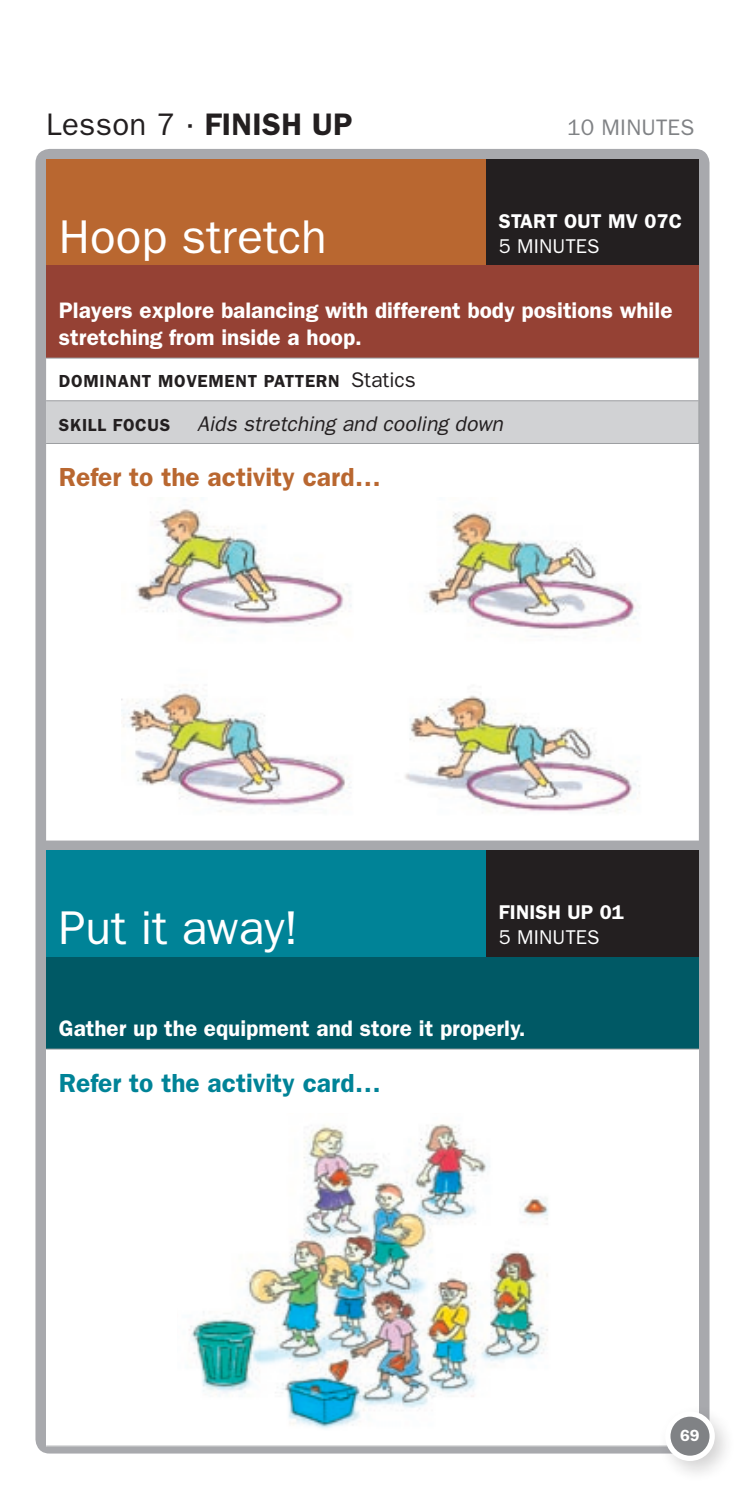
<style>
.page{position:relative;width:745px;height:1489px;background:#fff}
.page>*{position:absolute;margin:0;border:0;box-sizing:border-box;transform-origin:0 0}
.t1{font:47.5px "Franklin Gothic";color:#fff}
.t2{font:31.25px "Franklin Gothic";letter-spacing:.01em;color:#231f20}
.t3{font:600 26.25px "Franklin Gothic";color:#b96730}
.t4{font:600 26.25px "Franklin Gothic";color:#008397}
.t5{font:600 22.5px/27.5px "Franklin Gothic";color:#fff}
.t6{font:22.5px "Franklin Gothic";color:#808285}
.t7{font:italic 21.25px "Franklin Gothic";color:#231f20}
.t8{font:600 20px "Franklin Gothic";letter-spacing:.01em;color:#fff}
.t9{font:20px "Franklin Gothic";color:#fff}
.t10{font:600 17.5px "Franklin Gothic";letter-spacing:.04em;color:#231f20}
.t11{font:600 16.25px "Franklin Gothic";color:#fff}
.s1{font-weight:600}
.s2{font-weight:400;font-size:21.25px}
</style>
<div class="page">
<div style="left:35px;top:149px;width:674px;height:1304px;background:#a8a9ad;border-radius:14px"></div>
<div style="left:46px;top:159px;width:439px;height:107px;background:#b96730"></div>
<div style="left:485px;top:159px;width:213px;height:107px;background:#231f20"></div>
<div style="left:46px;top:266px;width:652px;height:92px;background:#954134"></div>
<div style="left:46px;top:358px;width:652px;height:482px;background:#fff"></div>
<div style="left:46px;top:401px;width:652px;height:42px;background:#d1d2d4"></div>
<hr style="left:698px;top:401px;width:1px;height:42px;background:#9d9fa2">
<hr style="left:46px;top:443px;width:439px;height:1px;background:#9d9fa2">
<hr style="left:485px;top:443px;width:213px;height:1px;background:#9d9fa2">
<hr style="left:46px;top:357px;width:439px;height:1px;background:#9d9fa2">
<hr style="left:485px;top:357px;width:213px;height:1px;background:#9d9fa2">
<hr style="left:698px;top:358px;width:1px;height:42px;background:#9d9fa2">
<hr style="left:46px;top:400px;width:439px;height:1px;background:#9d9fa2">
<hr style="left:485px;top:400px;width:213px;height:1px;background:#9d9fa2">
<div style="left:46px;top:850px;width:439px;height:106px;background:#008397"></div>
<div style="left:485px;top:850px;width:213px;height:106px;background:#231f20"></div>
<div style="left:46px;top:956px;width:652px;height:93px;background:#005965"></div>
<div style="left:46px;top:1049px;width:652px;height:396px;background:#fff"></div>
<hr style="left:46px;top:1048px;width:439px;height:1px;background:#9d9fa2">
<hr style="left:485px;top:1048px;width:213px;height:1px;background:#9d9fa2">
<hr style="left:46px;top:1445px;width:439px;height:1px;background:#9d9fa2">
<hr style="left:485px;top:1445px;width:213px;height:1px;background:#9d9fa2">
<img style="left:189px;top:1124px;width:360px;height:305px">
<img style="left:121px;top:497px;width:519px;height:332px">
<div style="left:656px;top:1402px;width:88px;height:86px;background:#231f20;opacity:.2"></div>
<div style="left:664px;top:1411px;width:50px;height:49px;background:#fff;border-radius:50%"></div>
<div style="left:670px;top:1416px;width:39px;height:39px;background:#808285;border-radius:50%"></div>
<h2 class="t2" style="left:46px;top:106px;width:307px">Lesson 7 · <span class="s1">FINISH UP</span></h2>
<p class="t6" style="left:566px;top:114px;width:49px">10 minutes</p>
<h1 class="t1" style="left:59px;top:210px;width:269px">Hoop stretch</h1>
<p class="t8" style="left:498px;top:209px;width:79px">START OUT</p>
<p class="t8" style="left:607px;top:209px;width:74px">MV 07C</p>
<p class="t9" style="left:498px;top:235px;width:31px">5 minutes</p>
<p class="t5" style="left:59px;top:296px;width:614px">Players explore balancing with different body positions while stretching from inside a hoop.</p>
<p class="t10" style="left:59px;top:370px;width:358px">Dominant Movement Pattern <span class="s2">Statics</span></p>
<p class="t10" style="left:59px;top:414px;width:32px">Skill</p>
<p class="t10" style="left:113px;top:414px;width:59px">Focus</p>
<p class="t7" style="left:197px;top:411px;width:307px">Aids stretching and cooling down</p>
<p class="t3" style="left:59px;top:461px;width:323px">Refer to the activity card…</p>
<h1 class="t1" style="left:59px;top:900px;width:241px">Put it away!</h1>
<p class="t8" style="left:498px;top:900px;width:126px">FINISH UP 01</p>
<p class="t9" style="left:498px;top:925px;width:31px">5 minutes</p>
<p class="t5" style="left:59px;top:1014px;width:468px">Gather up the equipment and store it properly.</p>
<p class="t4" style="left:59px;top:1066px;width:323px">Refer to the activity card…</p>
<p class="t11" style="left:679px;top:1425px;width:21px">69</p>
</div>
